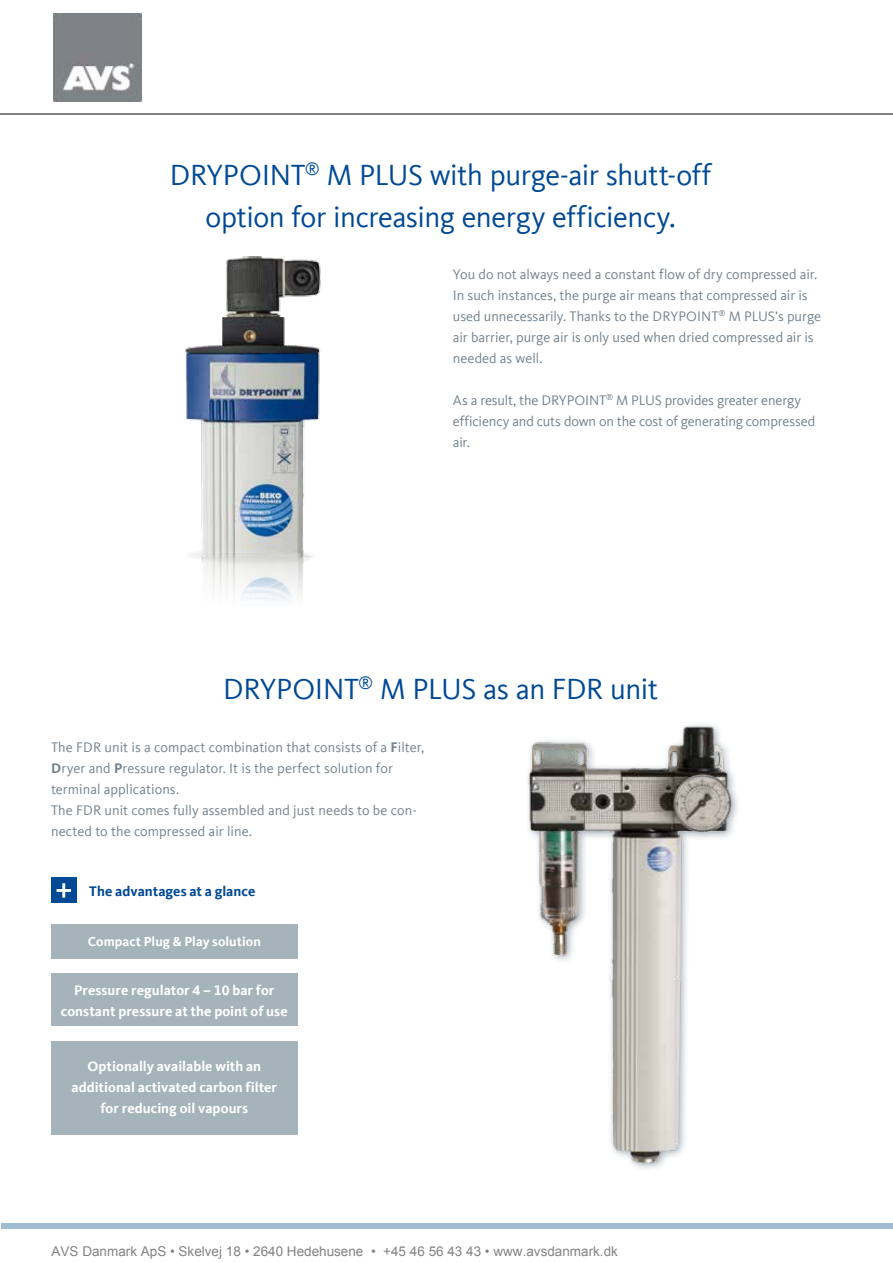
<style>
.page{position:relative;width:893px;height:1263px;background:#fff}
.page>*{position:absolute;margin:0;border:0;box-sizing:border-box;transform-origin:0 0}
.t1{font:30px/42px "Kievit Offc Pro";letter-spacing:-.015em;color:#004994;text-align:center}
.t2{font:14.25px/21px "Kievit Offc Pro";color:#74828d}
.t3{font:700 14.25px/21px "Kievit Offc Pro";color:#fff;text-align:center}
.t4{font:700 14.25px "Kievit Offc Pro";color:#004994}
.t5{font:13.5px "Arial";color:#828385}
.t6{font:700 13.5px "Kievit Offc Pro";letter-spacing:.005em;color:#fff}
.s1{font-weight:700}
</style>
<div class="page">
<img style="left:185px;top:256px;width:136px;height:347px">
<img style="left:443px;top:724px;width:406px;height:500px">
<div style="left:51px;top:924px;width:247px;height:35px;background:#a5b3bb"></div>
<div style="left:51px;top:974px;width:247px;height:52px;background:#a5b3bb"></div>
<div style="left:51px;top:878px;width:26px;height:25px;background:#004994"></div>
<svg style="left:57px;top:883px;width:14px;height:15px"></svg>
<div style="left:51px;top:1041px;width:247px;height:93px;background:#a5b3bb"></div>
<img style="left:53px;top:13px;width:88px;height:88px">
<h1 class="t1" style="left:170px;top:153px;width:543px">DRYPOINT<sup>®</sup> M PLUS with purge-air shutt-off option for increasing energy efficiency.</h1>
<p class="t2" style="left:453px;top:264px;width:370px">You do not always need a constant flow of dry compressed air.<br>In such instances, the purge air means that compressed air is used unnecessarily. Thanks to the DRYPOINT<sup>®</sup> M PLUS’s purge air barrier, purge air is only used when dried compressed air is needed as well.</p>
<p class="t2" style="left:453px;top:390px;width:364px">As a result, the DRYPOINT<sup>®</sup> M PLUS provides greater energy efficiency and cuts down on the cost of generating compressed air.</p>
<h1 class="t1" style="left:223px;top:668px;width:436px">DRYPOINT<sup>®</sup> M PLUS as an FDR unit</h1>
<p class="t2" style="left:51px;top:736px;width:375px">The FDR unit is a compact combination that consists of a <span class="s1">F</span>ilter, <span class="s1">D</span>ryer and <span class="s1">P</span>ressure regulator. It is the perfect solution for terminal applications.<br>The FDR unit comes fully assembled and just needs to be con&shy;nected to the compressed air line.</p>
<p class="t4" style="left:89px;top:882px;width:168px">The advantages at a glance</p>
<p class="t6" style="left:88px;top:933px;width:175px">Compact Plug &amp; Play solution</p>
<p class="t3" style="left:61px;top:979px;width:228px">Pressure regulator 4 – 10 bar for constant pressure at the point of use</p>
<p class="t3" style="left:71px;top:1056px;width:207px">Optionally available with an additional activated carbon filter for reducing oil vapours</p>
<p class="t5" style="left:52px;top:1242px;width:568px">AVS Danmark ApS • Skelvej 18 • 2640 Hedehusene • +45 46 56 43 43 • www.avsdanmark.dk</p>
</div>
